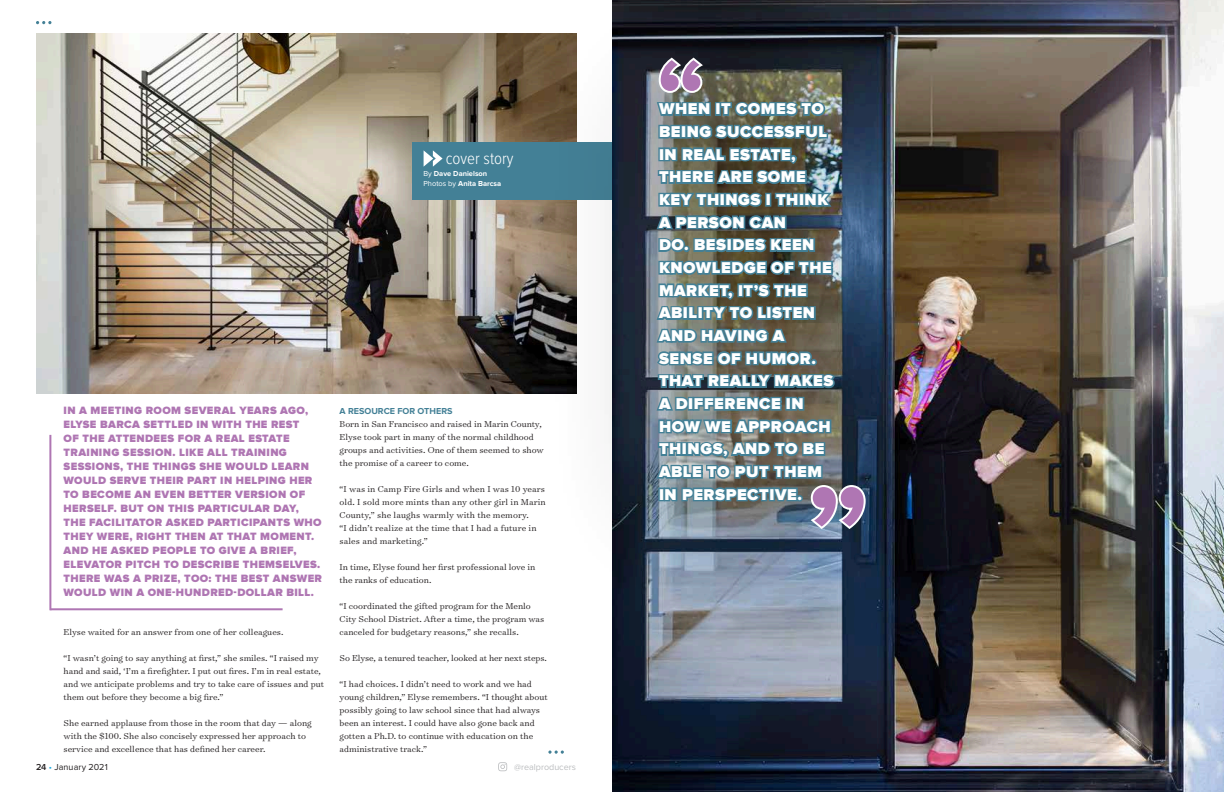
<style>
.page{position:relative;width:1224px;height:792px;background:#fff}
.page>*{position:absolute;margin:0;border:0;box-sizing:border-box;transform-origin:0 0}
.t1{font:700 137.1px "Proxima Nova";color:#af76b3}
.t2{font:700 106.9px "Proxima Nova";color:#af76b3}
.t3{font:300 17px "Proxima Nova Cond";color:#fff}
.t4{font:900 16.2px/22.7px "Proxima Nova";letter-spacing:.035em;color:#fff}
.t5{font:900 11px/14px "Proxima Nova";letter-spacing:.035em;color:#af76b3}
.t6{font:300 9.8px/13px "Surveyor Text";color:#231f20}
.t7{font:700 9px "Proxima Nova";color:#438096}
.t8{font:9px "Proxima Nova";letter-spacing:.01em;color:#231f20}
.t9{font:9px "Proxima Nova";color:#bcbec0}
.t10{font:700 7.5px/10px "Proxima Nova";color:#fff}
.s1{font-weight:400}
.s2{font-weight:600}
.s3{color:#19a8e0}
</style>
<div class="page">
<svg style="left:498px;top:762px;width:9px;height:9px"></svg>
<img style="left:36px;top:34px;width:504px;height:360px">
<div style="left:412px;top:142px;width:200px;height:57px;background:#438096"></div>
<svg style="left:424px;top:150px;width:19px;height:17px"></svg>
<svg style="left:548px;top:750px;width:16px;height:4px"></svg>
<hr style="left:49px;top:435px;width:2px;height:175px;background:#af76b3">
<hr style="left:50px;top:608px;width:233px;height:2px;background:#af76b3">
<img style="left:612px;top:0;width:612px;height:792px">
<div style="left:540px;top:0;width:404px;height:621px;background:#231f20;opacity:.5"></div>
<img style="left:651px;top:55px;width:217px;height:477px">
<svg style="left:36px;top:21px;width:15px;height:3px"></svg>
<h3 class="t3" style="left:446px;top:150px;width:69px">cover story</h3>
<p class="t10" style="left:424px;top:169px;width:79px"><span class="s1">By</span> Dave Danielson<br><span class="s1">Photos by</span> Anita Barcsa</p>
<p class="t5" style="left:64px;top:404px;width:260px">IN A MEETING ROOM SEVERAL YEARS AGO, ELYSE BARCA SETTLED IN WITH THE REST<br>OF THE ATTENDEES FOR A REAL ESTATE TRAINING SESSION. LIKE ALL TRAINING SESSIONS, THE THINGS SHE WOULD LEARN WOULD SERVE THEIR PART IN HELPING HER TO BECOME AN EVEN BETTER VERSION OF HERSELF. BUT ON THIS PARTICULAR DAY, THE FACILITATOR ASKED PARTICIPANTS WHO THEY WERE, RIGHT THEN AT THAT MOMENT.<br>AND HE ASKED PEOPLE TO GIVE A BRIEF, ELEVATOR PITCH TO DESCRIBE THEMSELVES.<br>THERE WAS A PRIZE, TOO: THE BEST ANSWER WOULD WIN A ONE-HUNDRED-DOLLAR BILL.</p>
<p class="t6" style="left:64px;top:625px;width:221px">Elyse waited for an answer from one of her colleagues.</p>
<p class="t6" style="left:64px;top:651px;width:262px">“I wasn’t going to say anything at first,” she smiles. “I raised my hand and said, ‘I’m a firefighter. I put out fires. I’m in real estate, and we anticipate problems and try to take care of issues and put them out before they become a big fire.”</p>
<p class="t6" style="left:64px;top:716px;width:250px">She earned applause from those in the room that day — along with the $100. She also concisely expressed her approach to service and excellence that has defined her career.</p>
<p class="t7" style="left:340px;top:407px;width:114px">A RESOURCE FOR OTHERS</p>
<p class="t6" style="left:340px;top:417px;width:206px">Born in San Francisco and raised in Marin County, Elyse took part in many of the normal childhood groups and activities. One of them seemed to show the promise of a career to come.</p>
<p class="t6" style="left:340px;top:482px;width:208px">“I was in Camp Fire Girls and when I was 10 years old. I sold more mints than any other girl in Marin County,” she laughs warmly with the memory.<br>“I didn’t realize at the time that I had a future in sales and marketing.”</p>
<p class="t6" style="left:340px;top:560px;width:197px">In time, Elyse found her first professional love in the ranks of education.</p>
<p class="t6" style="left:340px;top:599px;width:206px">“I coordinated the gifted program for the Menlo<br>City School District. After a time, the program was canceled for budgetary reasons,” she recalls.</p>
<p class="t6" style="left:340px;top:651px;width:209px">So Elyse, a tenured teacher, looked at her next steps.</p>
<p class="t6" style="left:340px;top:677px;width:210px">“I had choices. I didn’t need to work and we had young children,” Elyse remembers. “I thought about possibly going to law school since that had always been an interest. I could have also gone back and gotten a Ph.D. to continue with education on the administrative track.”</p>
<p class="t8" style="left:36px;top:762px;width:73px"><span class="s2">24</span> <span class="s3">•</span> January 2021</p>
<p class="t9" style="left:514px;top:762px;width:63px">@realproducers</p>
<h2 class="t2" style="left:656px;top:48px;width:51px">“</h2>
<p class="t4" style="left:659px;top:98px;width:176px">WHEN IT COMES TO<br>BEING SUCCESSFUL<br>IN REAL ESTATE,<br>THERE ARE SOME<br>KEY THINGS I THINK<br>A PERSON CAN<br>DO. BESIDES KEEN<br>KNOWLEDGE OF THE<br>MARKET, IT’S THE<br>ABILITY TO LISTEN<br>AND HAVING A<br>SENSE OF HUMOR.<br>THAT REALLY MAKES<br>A DIFFERENCE IN<br>HOW WE APPROACH<br>THINGS, AND TO BE<br>ABLE TO PUT THEM<br>IN PERSPECTIVE.</p>
<h1 class="t1" style="left:806px;top:472px;width:64px">”</h1>
</div>
